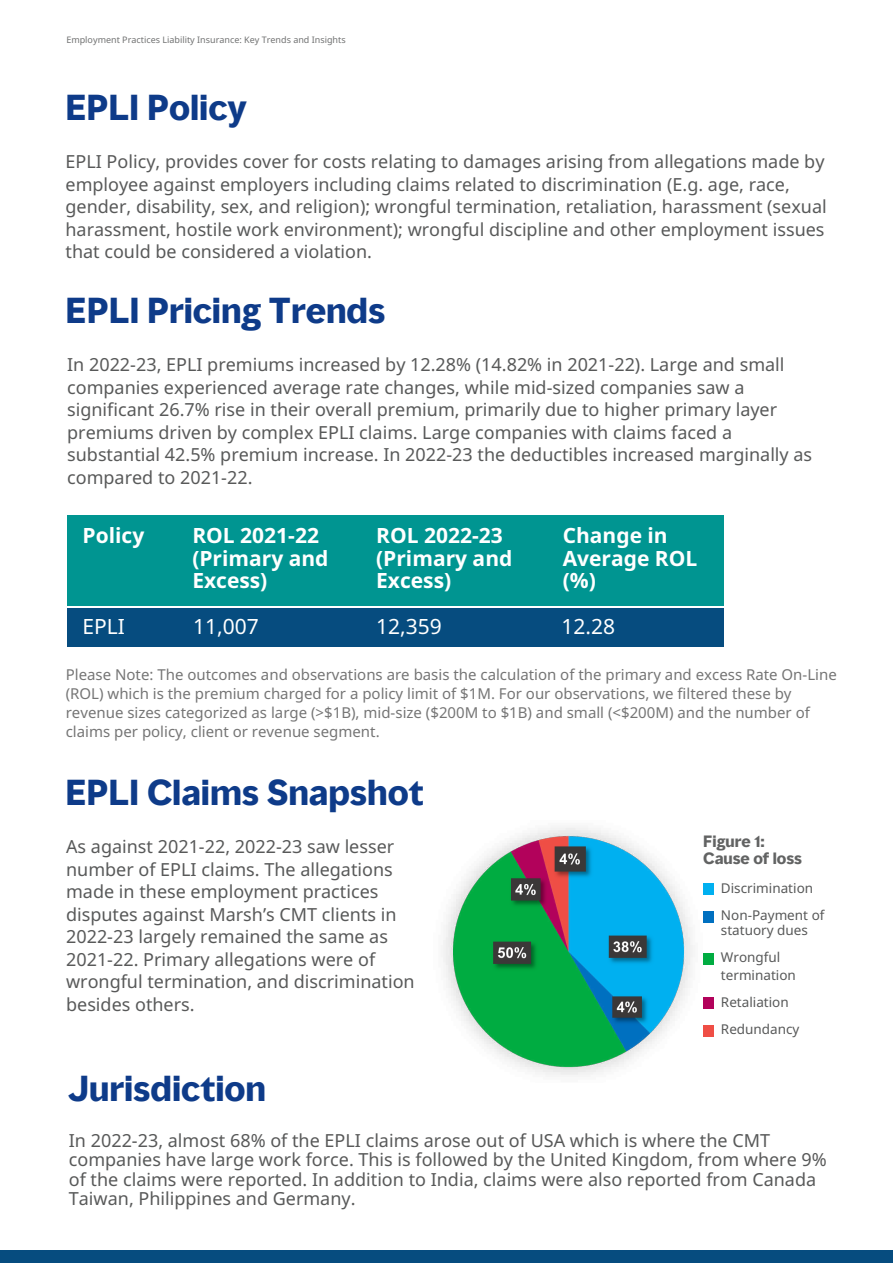
<style>
.page{position:relative;width:893px;height:1263px;background:#fff}
.page>*{position:absolute;margin:0;border:0;box-sizing:border-box;transform-origin:0 0}
.t1{font:700 33px "MMC Display";color:#0e3b89}
.t2{font:700 21px/22.5px "Noto Sans";color:#fff}
.t3{font:21px "Noto Sans";color:#fff}
.t4{font:18px/22.5px "Noto Sans";color:#585959}
.t5{font:15px/18.8px "Noto Sans";color:#757575}
.t6{font:700 15px/16.5px "MMC Display";color:#626363}
.t7{font:13.5px/27px "Noto Sans";color:#585959}
.t8{font:9px "Noto Sans";color:#717272}
</style>
<div class="page">
<div style="left:67px;top:515px;width:656px;height:91px;background:#009591"></div>
<div style="left:67px;top:608px;width:656px;height:39px;background:#064c7f"></div>
<div style="left:0;top:1250px;width:893px;height:13px;background:#064c7f"></div>
<img style="left:443px;top:827px;width:271px;height:248px">
<p class="t8" style="left:66px;top:33px;width:281px">Employment Practices Liability Insurance: Key Trends and Insights</p>
<h1 class="t1" style="left:65px;top:86px;width:183px">EPLI Policy</h1>
<p class="t4" style="left:66px;top:151px;width:763px">EPLI Policy, provides cover for costs relating to damages arising from allegations made by employee against employers including claims related to discrimination (E.g. age, race, gender, disability, sex, and religion); wrongful termination, retaliation, harassment (sexual harassment, hostile work environment); wrongful discipline and other employment issues that could be considered a violation.</p>
<h1 class="t1" style="left:66px;top:289px;width:321px">EPLI Pricing Trends</h1>
<p class="t4" style="left:67px;top:354px;width:746px">In 2022-23, EPLI premiums increased by 12.28% (14.82% in 2021-22). Large and small companies experienced average rate changes, while mid-sized companies saw a significant 26.7% rise in their overall premium, primarily due to higher primary layer premiums driven by complex EPLI claims. Large companies with claims faced a substantial 42.5% premium increase. In 2022-23 the deductibles increased marginally as compared to 2021-22.</p>
<p class="t2" style="left:83px;top:525px;width:63px">Policy</p>
<p class="t2" style="left:563px;top:525px;width:136px">Change in<br>Average ROL (%)</p>
<p class="t3" style="left:562px;top:611px;width:55px">12.28</p>
<p class="t2" style="left:376px;top:525px;width:138px">ROL 2022-23 (Primary and<br>Excess)</p>
<p class="t3" style="left:376px;top:611px;width:67px">12,359</p>
<p class="t2" style="left:192px;top:525px;width:138px">ROL 2021-22 (Primary and<br>Excess)</p>
<p class="t3" style="left:193px;top:611px;width:67px">11,007</p>
<p class="t3" style="left:83px;top:611px;width:44px">EPLI</p>
<p class="t5" style="left:66px;top:666px;width:773px">Please Note: The outcomes and observations are basis the calculation of the primary and excess Rate On-Line (ROL) which is the premium charged for a policy limit of $1M. For our observations, we filtered these by revenue sizes categorized as large (&gt;$1B), mid-size ($200M to $1B) and small (&lt;$200M) and the number of claims per policy, client or revenue segment.</p>
<h1 class="t1" style="left:65px;top:771px;width:360px">EPLI Claims Snapshot</h1>
<p class="t4" style="left:66px;top:836px;width:350px">As against 2021-22, 2022-23 saw lesser number of EPLI claims. The allegations made in these employment practices disputes against Marsh’s CMT clients in 2022-23 largely remained the same as 2021-22. Primary allegations were of wrongful termination, and discrimination besides others.</p>
<p class="t6" style="left:703px;top:833px;width:100px">Figure 1:<br>Cause of loss</p>
<p class="t7" style="left:721px;top:875px;width:105px">Discrimination<br>Non-Payment of</p>
<p class="t7" style="left:721px;top:917px;width:88px">statuory dues<br>Wrongful</p>
<p class="t7" style="left:721px;top:962px;width:80px">termination<br>Retaliation<br>Redundancy</p>
<h1 class="t1" style="left:68px;top:1066px;width:200px">Jurisdiction</h1>
<p class="t4" style="left:69px;top:1131px;width:759px;line-height:19.5px">In 2022-23, almost 68% of the EPLI claims arose out of USA which is where the CMT companies have large work force. This is followed by the United Kingdom, from where 9% of the claims were reported. In addition to India, claims were also reported from Canada Taiwan, Philippines and Germany.</p>
</div>
